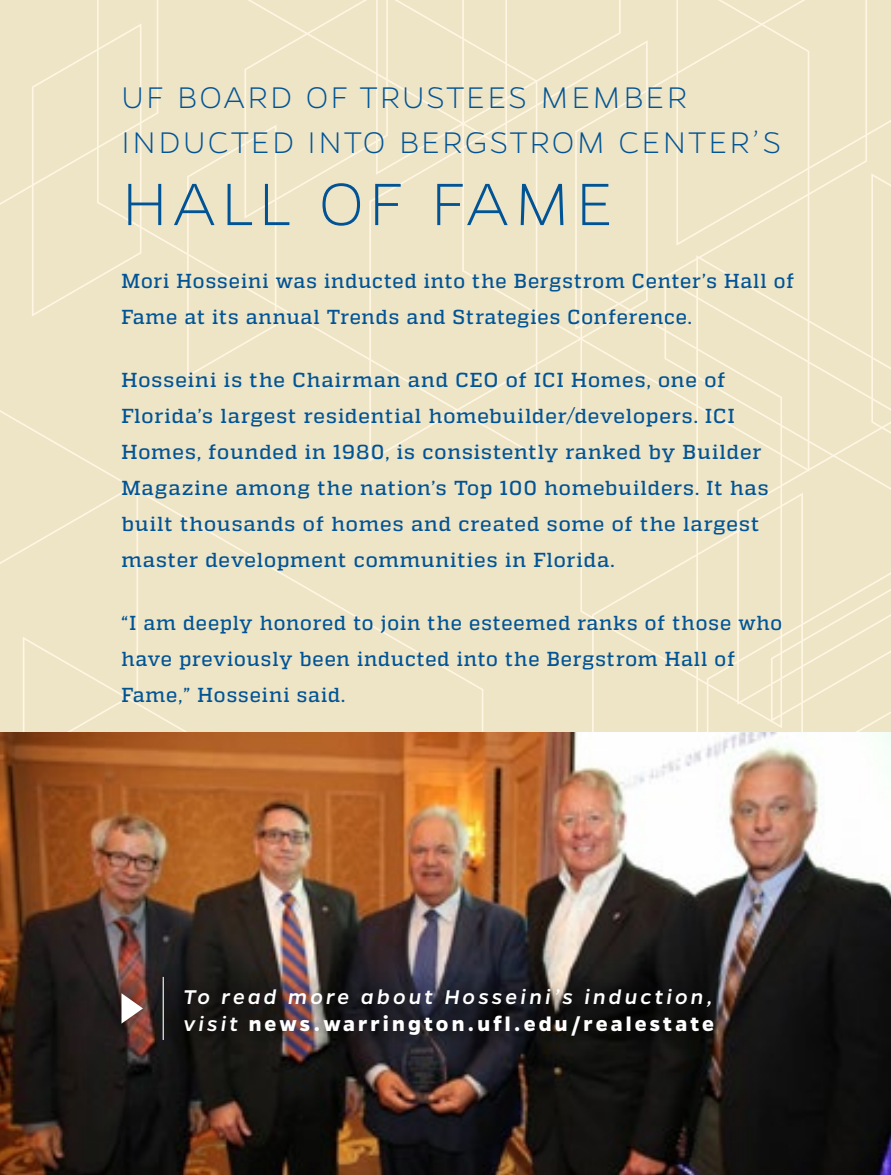
<style>
.page{position:relative;width:891px;height:1175px;background:#fff}
.page>*{position:absolute;margin:0;border:0;box-sizing:border-box;transform-origin:0 0}
.t1{font:200 67.5px "Gentona";letter-spacing:.07em;color:#005496}
.t2{font:200 33.75px/45px "Gentona";letter-spacing:.065em;color:#005496}
.t3{font:italic 500 22.5px/27px "Gentona";letter-spacing:.14em;color:#fff}
.t4{font:500 20.25px/36px "Quadon";letter-spacing:.045em;color:#005496}
.s1{font-weight:700;font-style:normal}
</style>
<div class="page">
<div style="left:0;top:0;width:891px;height:704px;background:#eee4c6"></div>
<img style="left:0;top:752px;width:891px;height:422px">
<svg style="left:0;top:704px;width:891px;height:48px;background:#ddc2a2"></svg>
<svg style="left:397px;top:751px;width:15px;height:2px"></svg>
<svg style="left:355px;top:751px;width:19px;height:2px"></svg>
<svg style="left:457px;top:723px;width:14px;height:3px"></svg>
<svg style="left:488px;top:753px;width:30px;height:1px"></svg>
<svg style="left:308px;top:723px;width:7px;height:3px"></svg>
<svg style="left:788px;top:742px;width:11px;height:2px"></svg>
<svg style="left:588px;top:751px;width:15px;height:2px"></svg>
<svg style="left:814px;top:741px;width:19px;height:2px"></svg>
<svg style="left:753px;top:744px;width:28px;height:2px"></svg>
<svg style="left:849px;top:738px;width:42px;height:3px"></svg>
<svg style="left:525px;top:753px;width:38px;height:1px"></svg>
<svg style="left:703px;top:747px;width:31px;height:2px"></svg>
<svg style="left:684px;top:748px;width:12px;height:2px"></svg>
<svg style="left:465px;top:752px;width:17px;height:2px"></svg>
<div style="left:100px;top:960px;width:633px;height:97px;background:#000;opacity:.75"></div>
<hr style="left:163px;top:976px;width:1px;height:64px;background:#fff">
<svg style="left:122px;top:993px;width:21px;height:30px"></svg>
<h2 class="t2" style="left:122px;top:74px;width:661px">UF BOARD OF TRUSTEES MEMBER<br>INDUCTED INTO BERGSTROM CENTER’S</h2>
<h1 class="t1" style="left:122px;top:166px;width:494px">HALL OF FAME</h1>
<p class="t4" style="left:122px;top:263px;width:674px">Mori Hosseini was inducted into the Bergstrom Center’s Hall of<br>Fame at its annual Trends and Strategies Conference.</p>
<p class="t4" style="left:122px;top:362px;width:649px">Hosseini is the Chairman and CEO of ICI Homes, one of Florida’s largest residential homebuilder/developers. ICI Homes, founded in 1980, is consistently ranked by Builder Magazine among the nation’s Top 100 homebuilders. It has built thousands of homes and created some of the largest master development communities in Florida.</p>
<p class="t4" style="left:122px;top:605px;width:662px">“I am deeply honored to join the esteemed ranks of those who have previously been inducted into the Bergstrom Hall of<br>Fame,” Hosseini said.</p>
<p class="t3" style="left:183px;top:983px;width:532px">To read more about Hosseini’s induction, visit <span class="s1">news.warrington.ufl.edu/realestate</span></p>
</div>
